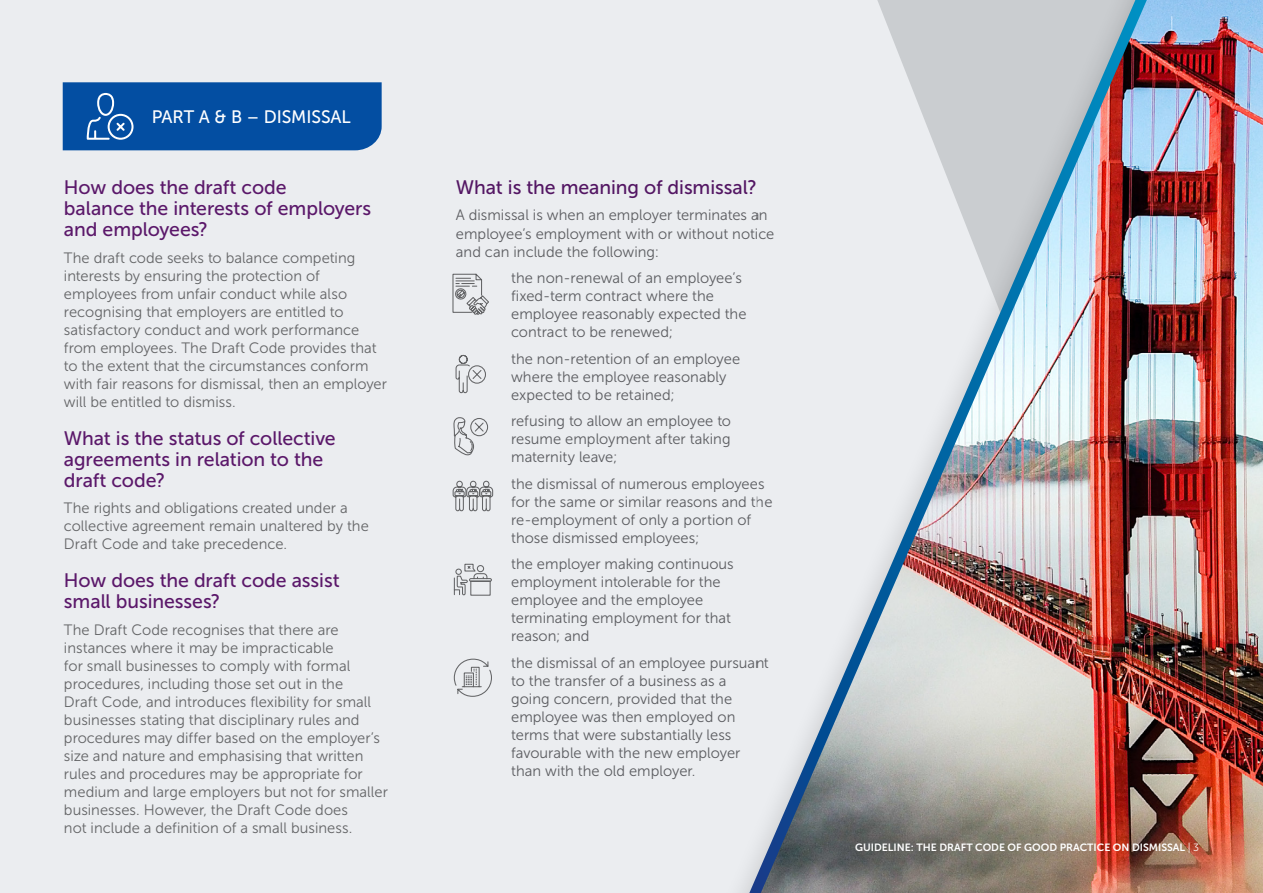
<style>
.page{position:relative;width:1263px;height:893px;background:#ebedf0}
.page>*{position:absolute;margin:0;border:0;box-sizing:border-box;transform-origin:0 0}
.t1{font:19.5px/21px "Museo Sans 500";letter-spacing:-.005em;color:#5b186a}
.t2{font:18px "Museo Sans 500";letter-spacing:-.005em;color:#fff}
.t3{font:15px/18px "Museo Sans 300";letter-spacing:.005em;color:#636466}
.t4{font:10.5px "Museo Sans 700";color:#fff}
.s1{font-family:"Museo Sans 300"}
</style>
<div class="page">
<div style="left:63px;top:82px;width:273px;height:68px;background:#034ea2"></div>
<svg style="left:336px;top:82px;width:158px;height:615px"></svg>
<img style="left:742px;top:0;width:521px;height:893px">
<p class="t2" style="left:152px;top:107px;width:201px">PART A &amp; B – DISMISSAL</p>
<h1 class="t1" style="left:64px;top:177px;width:309px">How does the draft code<br>balance the interests of employers and employees?</h1>
<p class="t3" style="left:64px;top:248px;width:325px">The draft code seeks to balance competing interests by ensuring the protection of employees from unfair conduct while also recognising that employers are entitled to satisfactory conduct and work performance from employees. The Draft Code provides that to the extent that the circumstances conform with fair reasons for dismissal, then an employer will be entitled to dismiss.</p>
<h1 class="t1" style="left:64px;top:427px;width:273px">What is the status of collective agreements in relation to the draft code?</h1>
<p class="t3" style="left:64px;top:499px;width:306px">The rights and obligations created under a collective agreement remain unaltered by the<br>Draft Code and take precedence.</p>
<h1 class="t1" style="left:64px;top:570px;width:277px">How does the draft code assist small businesses?</h1>
<p class="t3" style="left:64px;top:620px;width:325px">The Draft Code recognises that there are instances where it may be impracticable<br>for small businesses to comply with formal procedures, including those set out in the<br>Draft Code, and introduces flexibility for small businesses stating that disciplinary rules and procedures may differ based on the employer’s size and nature and emphasising that written rules and procedures may be appropriate for medium and large employers but not for smaller businesses. However, the Draft Code does<br>not include a definition of a small business.</p>
<h1 class="t1" style="left:456px;top:177px;width:303px">What is the meaning of dismissal?</h1>
<p class="t3" style="left:456px;top:206px;width:320px">A dismissal is when an employer terminates an employee’s employment with or without notice and can include the following:</p>
<p class="t3" style="left:511px;top:269px;width:237px">the non-renewal of an employee’s fixed-term contract where the employee reasonably expected the contract to be renewed;</p>
<p class="t3" style="left:511px;top:349px;width:230px">the non-retention of an employee where the employee reasonably expected to be retained;</p>
<p class="t3" style="left:511px;top:412px;width:221px;text-align:justify">refusing to allow an employee to resume employment after taking maternity leave;</p>
<p class="t3" style="left:511px;top:474px;width:263px">the dismissal of numerous employees for the same or similar reasons and the re-employment of only a portion of those dismissed employees;</p>
<p class="t3" style="left:511px;top:555px;width:224px">the employer making continuous employment intolerable for the employee and the employee terminating employment for that reason; and</p>
<p class="t3" style="left:511px;top:653px;width:259px">the dismissal of an employee pursuant to the transfer of a business as a<br>going concern, provided that the employee was then employed on terms that were substantially less favourable with the new employer than with the old employer.</p>
<p class="t4" style="left:855px;top:842px;width:345px">GUIDELINE: THE DRAFT CODE OF GOOD PRACTICE ON DISMISSAL <span class="s1">| 3</span></p>
</div>
